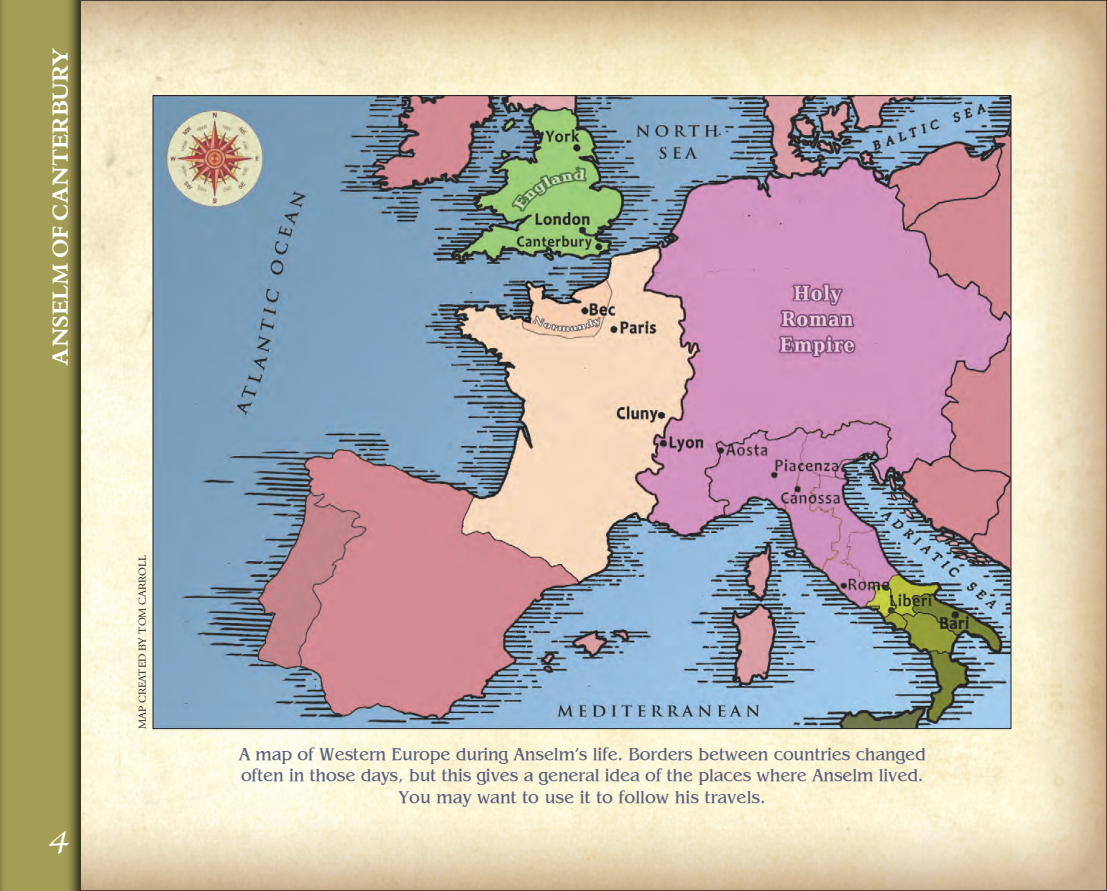
<style>
.page{position:relative;width:1107px;height:891px;background:#fff}
.page>*{position:absolute;margin:0;border:0;box-sizing:border-box;transform-origin:0 0}
.t1{font:39px "Latina";color:#fff}
.t2{font:22.5px "Aldine 401 BT Bold A";color:#fff}
.t3{font:18px/21.6px "Bangle Normal";letter-spacing:-.01em;color:#576080;text-align:center}
.t4{font:10.5px "Aldine 401 BT Roman A";color:#231f20}
</style>
<div class="page">
<img style="left:81px;top:3px;width:1023px;height:885px">
<img style="left:0;top:0;width:81px;height:891px">
<img style="left:155px;top:97px;width:854px;height:630px">
<p class="t2" style="left:46px;top:364px;width:318px;rotate:-90deg">ANSELM OF CANTERBURY</p>
<h1 class="t1" style="left:49px;top:810px;width:23px">4</h1>
<p class="t4" style="left:136px;top:729px;width:176px;rotate:-90deg">Map Created by Tom Carroll</p>
<p class="t3" style="left:239px;top:742px;width:688px">A map of Western Europe during Anselm’s life. Borders between countries changed often in those days, but this gives a general idea of the places where Anselm lived.<br>You may want to use it to follow his travels.</p>
</div>
